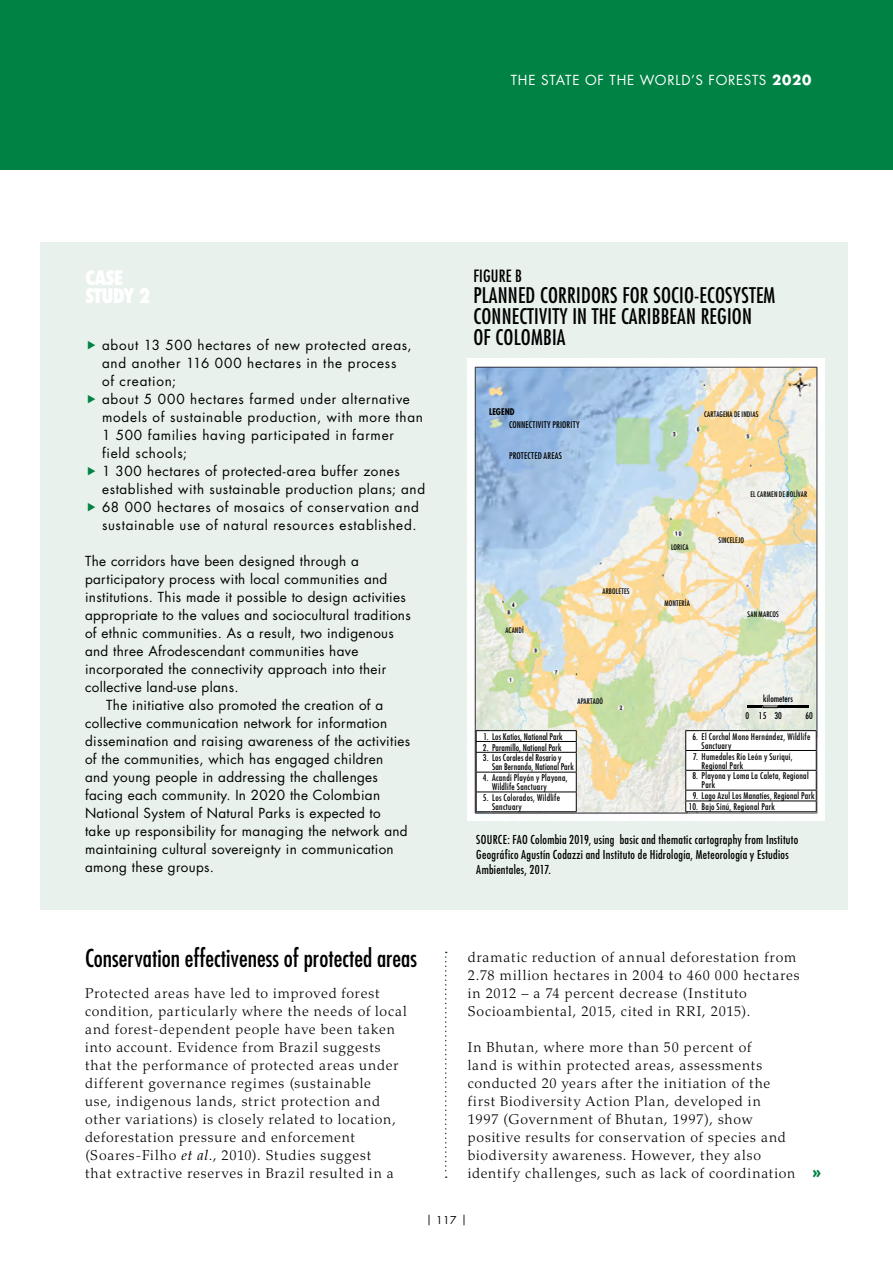
<style>
.page{position:relative;width:893px;height:1263px;background:#fff}
.page>*{position:absolute;margin:0;border:0;box-sizing:border-box;transform-origin:0 0}
.t1{font:condensed 24px "Futura Std";color:#000}
.t2{font:condensed 21px/21px "Futura Std";letter-spacing:.01em;color:#000}
.t3{font:800 condensed 19.5px/18px "Futura Std";letter-spacing:-.05em;color:#fff}
.t4{font:condensed 16.5px "Futura Std";letter-spacing:.01em;color:#000}
.t5{font:800 16.5px "Futura Std";color:#008244}
.t6{font:300 14.25px/18px "Palatino LT Std";letter-spacing:.055em;color:#000}
.t7{font:13.5px "Futura Std";letter-spacing:.025em;color:#000}
.t8{font:13.5px/18px "Futura Std";letter-spacing:.055em;color:#000}
.t9{font:13.5px "Futura Std";letter-spacing:.055em;color:#fff}
.t10{font:condensed 12px/15px "Futura Std";letter-spacing:.025em;color:#000}
.t11{font:10.5px "Futura Std";color:#000}
.t12{font:condensed 9px/9px "Futura Std";letter-spacing:.03em;color:#000}
.t13{font:condensed 9px "Futura Std";letter-spacing:.01em;color:#000}
.t14{font:700 condensed 9px "Futura Std";letter-spacing:.005em;color:#000}
.t15{font:condensed 7.5px "Futura Std";letter-spacing:.02em;color:#000}
.s1{font-weight:700}
.s2{font-weight:400;font-style:italic}
</style>
<div class="page">
<div style="left:0;top:0;width:893px;height:170px;background:#008244"></div>
<div style="left:40px;top:242px;width:808px;height:668px;background:#e8f1eb"></div>
<svg style="left:445px;top:952px;width:2px;height:226px"></svg>
<img style="left:468px;top:359px;width:356px;height:461px">
<div style="left:685px;top:730px;width:132px;height:82px;background:#fff"></div>
<hr style="left:700px;top:730px;width:117px;height:1px;background:#000">
<hr style="left:700px;top:750px;width:117px;height:1px;background:#000">
<hr style="left:700px;top:770px;width:117px;height:1px;background:#000">
<hr style="left:700px;top:790px;width:117px;height:1px;background:#000">
<hr style="left:700px;top:801px;width:117px;height:1px;background:#000">
<svg style="left:816px;top:731px;width:1px;height:80px"></svg>
<svg style="left:685px;top:730px;width:15px;height:82px"></svg>
<hr style="left:700px;top:811px;width:117px;height:1px;background:#000">
<div style="left:476px;top:730px;width:101px;height:82px;background:#fff"></div>
<hr style="left:490px;top:730px;width:87px;height:1px;background:#000">
<hr style="left:490px;top:741px;width:87px;height:1px;background:#000">
<hr style="left:490px;top:752px;width:87px;height:1px;background:#000">
<hr style="left:490px;top:772px;width:87px;height:1px;background:#000">
<hr style="left:490px;top:792px;width:87px;height:1px;background:#000">
<svg style="left:576px;top:731px;width:1px;height:80px"></svg>
<svg style="left:476px;top:730px;width:14px;height:82px"></svg>
<hr style="left:490px;top:811px;width:87px;height:1px;background:#000">
<svg style="left:747px;top:706px;width:31px;height:2px"></svg>
<hr style="left:778px;top:706px;width:31px;height:2px;background:#000">
<p class="t9" style="left:511px;top:71px;width:302px">THE STATE OF THE WORLD’S FORESTS <span class="s1">2020</span></p>
<h3 class="t3" style="left:85px;top:268px;width:67px">CASE<br>STUDY 2</h3>
<p class="t8" style="left:102px;top:336px;width:325px">about 13 500 hectares of new protected areas, and another 116 000 hectares in the process<br>of creation;<br>about 5 000 hectares farmed under alternative models of sustainable production, with more than 1 500 families having participated in farmer field schools;<br>1 300 hectares of protected-area buffer zones established with sustainable production plans; and 68 000 hectares of mosaics of conservation and sustainable use of natural resources established.</p>
<p class="t7" style="left:85px;top:552px;width:275px">The corridors have been designed through a</p>
<p class="t7" style="left:85px;top:570px;width:304px">participatory process with local communities and</p>
<p class="t7" style="left:85px;top:588px;width:322px">institutions. This made it possible to design activities</p>
<p class="t7" style="left:85px;top:606px;width:327px">appropriate to the values and sociocultural traditions</p>
<p class="t7" style="left:85px;top:624px;width:310px">of ethnic communities. As a result, two indigenous</p>
<p class="t7" style="left:85px;top:642px;width:275px">and three Afrodescendant communities have</p>
<p class="t7" style="left:85px;top:660px;width:303px">incorporated the connectivity approach into their</p>
<p class="t7" style="left:85px;top:678px;width:155px">collective land-use plans.</p>
<p class="t7" style="left:106px;top:696px;width:278px">The initiative also promoted the creation of a</p>
<p class="t7" style="left:85px;top:714px;width:304px">collective communication network for information</p>
<p class="t7" style="left:85px;top:732px;width:327px">dissemination and raising awareness of the activities</p>
<p class="t7" style="left:85px;top:750px;width:300px">of the communities, which has engaged children</p>
<p class="t7" style="left:85px;top:768px;width:294px">and young people in addressing the challenges</p>
<p class="t7" style="left:85px;top:786px;width:297px">facing each community. In 2020 the Colombian</p>
<p class="t7" style="left:85px;top:804px;width:297px">National System of Natural Parks is expected to</p>
<p class="t7" style="left:85px;top:822px;width:324px">take up responsibility for managing the network and</p>
<p class="t7" style="left:85px;top:840px;width:310px">maintaining cultural sovereignty in communication</p>
<p class="t7" style="left:85px;top:858px;width:131px">among these groups.</p>
<h1 class="t1" style="left:85px;top:944px;width:333px">Conservation effectiveness of protected areas</h1>
<p class="t6" style="left:85px;top:984px;width:323px">Protected areas have led to improved forest condition, particularly where the needs of local and forest-dependent people have been taken into account. Evidence from Brazil suggests that the performance of protected areas under different governance regimes (sustainable<br>use, indigenous lands, strict protection and other variations) is closely related to location, deforestation pressure and enforcement (Soares-Filho <span class="s2">et al</span>., 2010). Studies suggest<br>that extractive reserves in Brazil resulted in a</p>
<p class="t4" style="left:473px;top:266px;width:50px">FIGURE B</p>
<h2 class="t2" style="left:473px;top:285px;width:303px">PLANNED CORRIDORS FOR SOCIO-ECOSYSTEM<br>CONNECTIVITY IN THE CARIBBEAN REGION<br>OF COLOMBIA</h2>
<p class="t14" style="left:489px;top:406px;width:27px">LEGEND</p>
<p class="t12" style="left:509px;top:420px;width:72px">CONNECTIVITY PRIORITY</p>
<p class="t12" style="left:509px;top:451px;width:55px">PROTECTED AREAS</p>
<p class="t15" style="left:505px;top:625px;width:20px">ACANDÍ</p>
<p class="t15" style="left:602px;top:587px;width:29px">ARBOLETES</p>
<p class="t15" style="left:577px;top:697px;width:27px">APARTADÓ</p>
<p class="t12" style="left:483px;top:732px;width:81px">1. Los Katíos, National Park</p>
<p class="t13" style="left:483px;top:742px;width:80px">2. Paramillo, National Park</p>
<p class="t12" style="left:492px;top:753px;width:83px;text-indent:-9px">3. Los Corales del Rosario y<br>San Bernando, National Park</p>
<p class="t12" style="left:492px;top:773px;width:77px;text-indent:-9px">4. Acandí Playón y Playona,<br>Wildlife Sanctuary</p>
<p class="t12" style="left:492px;top:793px;width:69px;text-indent:-9px">5. Los Colorados, Wildlife<br>Sanctuary</p>
<p class="t15" style="left:704px;top:409px;width:56px">CARTAGENA DE INDIAS</p>
<p class="t15" style="left:671px;top:543px;width:19px">LORICA</p>
<p class="t15" style="left:664px;top:599px;width:27px">MONTERÍA</p>
<p class="t15" style="left:750px;top:489px;width:58px">EL CARMEN DE BOLÍVAR</p>
<p class="t15" style="left:719px;top:536px;width:27px">SINCELEJO</p>
<p class="t15" style="left:747px;top:609px;width:33px">SAN MARCOS</p>
<p class="t13" style="left:763px;top:693px;width:31px">kilometers</p>
<p class="t12" style="left:745px;top:711px;width:38px">0 15 30</p>
<p class="t12" style="left:805px;top:711px;width:9px">60</p>
<p class="t12" style="left:702px;top:732px;width:110px;text-indent:-9px">6. El Corchal Mono Hernández, Wildlife<br>Sanctuary</p>
<p class="t12" style="left:702px;top:752px;width:93px;text-indent:-8px">7. Humedales Río León y Suriquí,<br>Regional Park</p>
<p class="t12" style="left:702px;top:771px;width:109px;text-indent:-9px">8. Playona y Loma La Caleta, Regional<br>Park</p>
<p class="t12" style="left:693px;top:791px;width:123px">9. Lago Azul Los Manatíes, Regional Park</p>
<p class="t12" style="left:689px;top:802px;width:88px">10. Bajo Sinú, Regional Park</p>
<p class="t10" style="left:476px;top:832px;width:324px">SOURCE: FAO Colombia 2019, using basic and thematic cartography from Instituto<br>Geográfico Agustín Codazzi and Instituto de Hidrología, Meteorología y Estudios<br>Ambientales, 2017.</p>
<p class="t6" style="left:468px;top:948px;width:333px">dramatic reduction of annual deforestation from 2.78 million hectares in 2004 to 460 000 hectares in 2012 – a 74 percent decrease (Instituto Socioambiental, 2015, cited in RRI, 2015).</p>
<p class="t6" style="left:468px;top:1038px;width:329px">In Bhutan, where more than 50 percent of<br>land is within protected areas, assessments conducted 20 years after the initiation of the first Biodiversity Action Plan, developed in<br>1997 (Government of Bhutan, 1997), show positive results for conservation of species and biodiversity awareness. However, they also identify challenges, such as lack of coordination</p>
<p class="t5" style="left:812px;top:1161px;width:11px">»</p>
<p class="t11" style="left:426px;top:1214px;width:42px">| 117 |</p>
</div>
